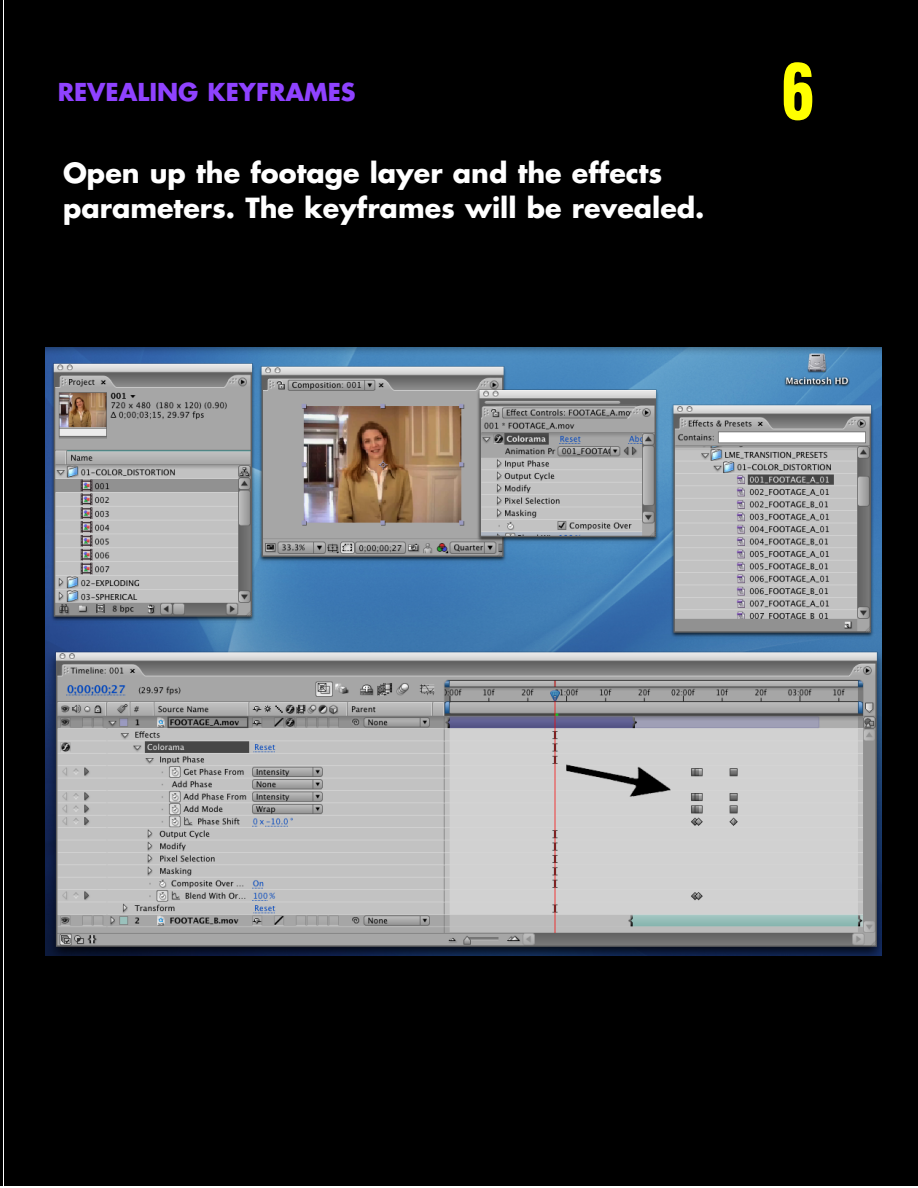
<style>
.page{position:relative;width:918px;height:1188px;background:#fff}
.page>*{position:absolute;margin:0;border:0;box-sizing:border-box;transform-origin:0 0}
.t1{font:900 condensed 75.75px "Helvetica";color:#ff0;scale:.84 1}
.t2{font:700 27px/35.2px "Futura";color:#fff}
.t3{font:700 24px "Futura";color:#8f42ff}
</style>
<div class="page">
<div style="left:4px;top:0;width:914px;height:1186px;background:#000"></div>
<img style="left:45px;top:348px;width:837px;height:607px">
<hr style="left:0;top:0;width:3px;height:1186px;background:#000">
<p class="t3" style="left:58px;top:81px;width:299px">REVEALING KEYFRAMES</p>
<p class="t2" style="left:63px;top:158px;width:643px">Open up the footage layer and the effects parameters. The keyframes will be revealed.</p>
<h1 class="t1" style="left:782px;top:49px;width:40px">6</h1>
</div>
